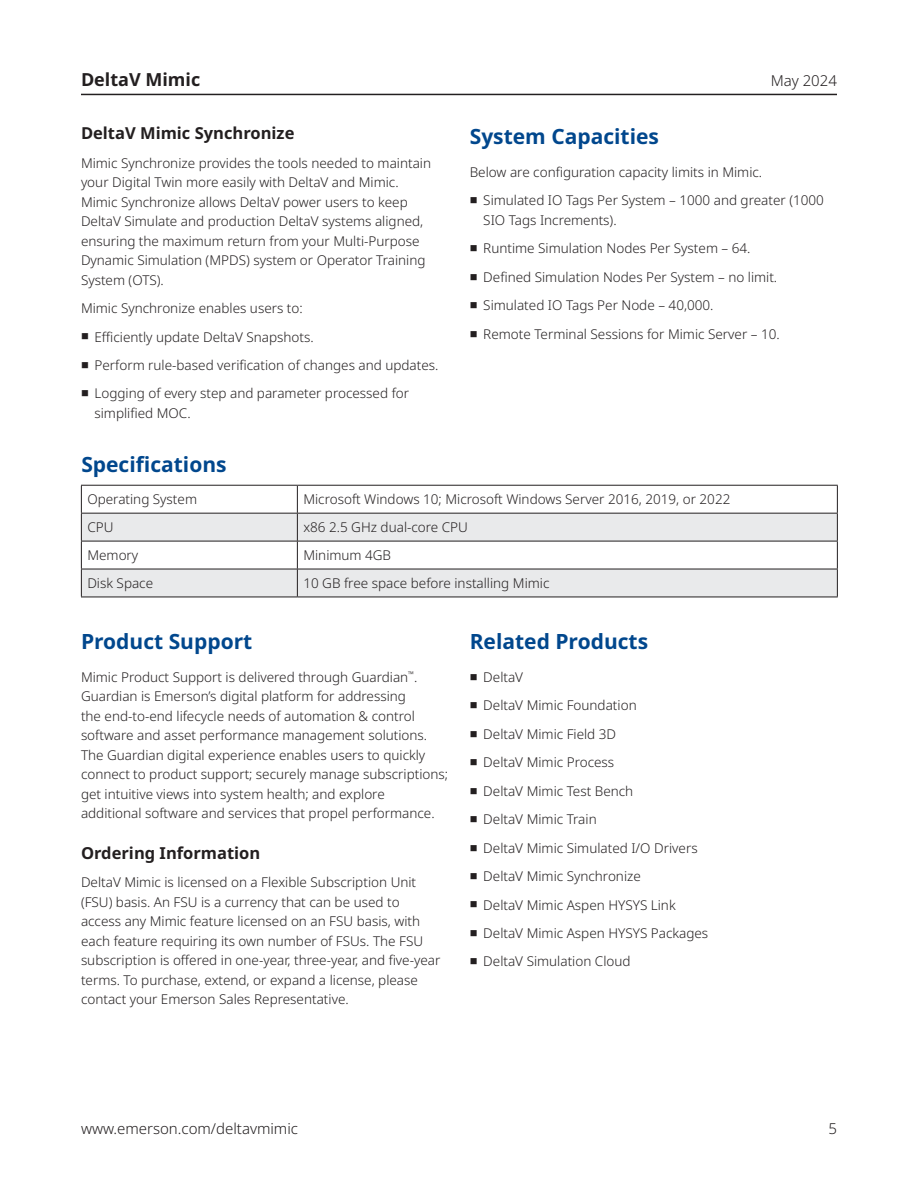
<style>
.page{position:relative;width:918px;height:1188px;background:#fff}
.page>*{position:absolute;margin:0;border:0;box-sizing:border-box;transform-origin:0 0}
.Subhead_1{font:700 21px "Noto Sans";color:#01478d}
.t1{font:700 18px "Noto Sans";color:#231f20}
.Subhead_2{font:700 16.5px "Noto Sans";color:#231f20}
.t2{font:300 15px "Noto Sans";color:#231f20}
.Body_Text{font:300 13.5px/19.5px "Noto Sans";color:#231f20}
.Table_Text{font:300 13.5px "Noto Sans";color:#231f20}
</style>
<div class="page">
<hr style="left:81px;top:94px;width:756px;height:1px;background:#231f20">
<svg style="left:82px;top:514px;width:755px;height:83px;fill:#e9eaeb"></svg>
<hr style="left:81px;top:541px;width:216px;height:1px;background:#231f20">
<hr style="left:297px;top:541px;width:541px;height:1px;background:#231f20">
<hr style="left:81px;top:569px;width:216px;height:1px;background:#231f20">
<hr style="left:297px;top:569px;width:541px;height:1px;background:#231f20">
<svg style="left:297px;top:486px;width:1px;height:111px"></svg>
<hr style="left:81px;top:597px;width:216px;height:1px;background:#231f20">
<hr style="left:297px;top:597px;width:541px;height:1px;background:#231f20">
<hr style="left:81px;top:485px;width:216px;height:1px;background:#231f20">
<svg style="left:81px;top:486px;width:1px;height:111px"></svg>
<hr style="left:297px;top:485px;width:541px;height:1px;background:#231f20">
<svg style="left:837px;top:486px;width:1px;height:111px"></svg>
<hr style="left:81px;top:513px;width:216px;height:1px;background:#231f20">
<hr style="left:297px;top:513px;width:541px;height:1px;background:#231f20">
<h2 class="t1" style="left:81px;top:69px;width:121px">DeltaV Mimic</h2>
<p class="t2" style="left:771px;top:72px;width:68px">May 2024</p>
<p class="Subhead_2" style="left:81px;top:124px;width:215px">DeltaV Mimic Synchronize</p>
<p class="Body_Text" style="left:81px;top:153px;width:352px">Mimic Synchronize provides the tools needed to maintain your Digital Twin more easily with DeltaV and Mimic.<br>Mimic Synchronize allows DeltaV power users to keep DeltaV Simulate and production DeltaV systems aligned, ensuring the maximum return from your Multi-Purpose Dynamic Simulation (MPDS) system or Operator Training System (OTS).</p>
<p class="Body_Text" style="left:81px;top:299px;width:223px">Mimic Synchronize enables users to:</p>
<p class="Body_Text" style="left:94px;top:327px;width:221px">Efficiently update DeltaV Snapshots.</p>
<p class="Body_Text" style="left:94px;top:356px;width:346px">Perform rule-based verification of changes and updates.</p>
<p class="Body_Text" style="left:94px;top:384px;width:316px">Logging of every step and parameter processed for simplified MOC.</p>
<p class="Subhead_1" style="left:470px;top:124px;width:191px">System Capacities</p>
<p class="Body_Text" style="left:470px;top:163px;width:294px">Below are configuration capacity limits in Mimic.</p>
<p class="Body_Text" style="left:483px;top:191px;width:342px">Simulated IO Tags Per System – 1000 and greater (1000<br>SIO Tags Increments).</p>
<p class="Body_Text" style="left:483px;top:239px;width:269px">Runtime Simulation Nodes Per System – 64.</p>
<p class="Body_Text" style="left:483px;top:267px;width:295px">Defined Simulation Nodes Per System – no limit.</p>
<p class="Body_Text" style="left:483px;top:296px;width:232px">Simulated IO Tags Per Node – 40,000.</p>
<p class="Body_Text" style="left:483px;top:324px;width:298px">Remote Terminal Sessions for Mimic Server – 10.</p>
<p class="Subhead_1" style="left:81px;top:452px;width:147px">Specifications</p>
<p class="Table_Text" style="left:87px;top:492px;width:111px">Operating System</p>
<p class="Table_Text" style="left:303px;top:492px;width:429px">Microsoft Windows 10; Microsoft Windows Server 2016, 2019, or 2022</p>
<p class="Table_Text" style="left:87px;top:520px;width:28px">CPU</p>
<p class="Table_Text" style="left:303px;top:520px;width:166px">x86 2.5 GHz dual-core CPU</p>
<p class="Table_Text" style="left:87px;top:547px;width:52px">Memory</p>
<p class="Table_Text" style="left:303px;top:547px;width:89px">Minimum 4GB</p>
<p class="Table_Text" style="left:87px;top:575px;width:67px">Disk Space</p>
<p class="Table_Text" style="left:303px;top:575px;width:248px">10 GB free space before installing Mimic</p>
<p class="Subhead_1" style="left:81px;top:629px;width:173px">Product Support</p>
<p class="Body_Text" style="left:81px;top:667px;width:369px">Mimic Product Support is delivered through Guardian<sup>™</sup>.<br>Guardian is Emerson’s digital platform for addressing<br>the end-to-end lifecycle needs of automation &amp; control software and asset performance management solutions.<br>The Guardian digital experience enables users to quickly connect to product support; securely manage subscriptions; get intuitive views into system health; and explore additional software and services that propel performance.</p>
<p class="Subhead_2" style="left:81px;top:843px;width:181px">Ordering Information</p>
<p class="Body_Text" style="left:81px;top:873px;width:361px">DeltaV Mimic is licensed on a Flexible Subscription Unit (FSU) basis. An FSU is a currency that can be used to access any Mimic feature licensed on an FSU basis, with each feature requiring its own number of FSUs. The FSU subscription is offered in one-year, three-year, and five-year terms. To purchase, extend, or expand a license, please contact your Emerson Sales Representative.</p>
<p class="Subhead_1" style="left:470px;top:629px;width:180px">Related Products</p>
<p class="Body_Text" style="left:483px;top:667px;width:41px">DeltaV</p>
<p class="Body_Text" style="left:483px;top:696px;width:155px">DeltaV Mimic Foundation</p>
<p class="Body_Text" style="left:483px;top:724px;width:134px">DeltaV Mimic Field 3D</p>
<p class="Body_Text" style="left:483px;top:753px;width:132px">DeltaV Mimic Process</p>
<p class="Body_Text" style="left:483px;top:781px;width:152px">DeltaV Mimic Test Bench</p>
<p class="Body_Text" style="left:483px;top:810px;width:115px">DeltaV Mimic Train</p>
<p class="Body_Text" style="left:483px;top:838px;width:216px">DeltaV Mimic Simulated I/O Drivers</p>
<p class="Body_Text" style="left:483px;top:867px;width:159px">DeltaV Mimic Synchronize</p>
<p class="Body_Text" style="left:483px;top:895px;width:194px">DeltaV Mimic Aspen HYSYS Link</p>
<p class="Body_Text" style="left:483px;top:924px;width:226px">DeltaV Mimic Aspen HYSYS Packages</p>
<p class="Body_Text" style="left:483px;top:952px;width:149px">DeltaV Simulation Cloud</p>
<p class="t2" style="left:81px;top:1120px;width:219px">www.emerson.com/deltavmimic</p>
<p class="t2" style="left:828px;top:1120px;width:10px">5</p>
</div>
